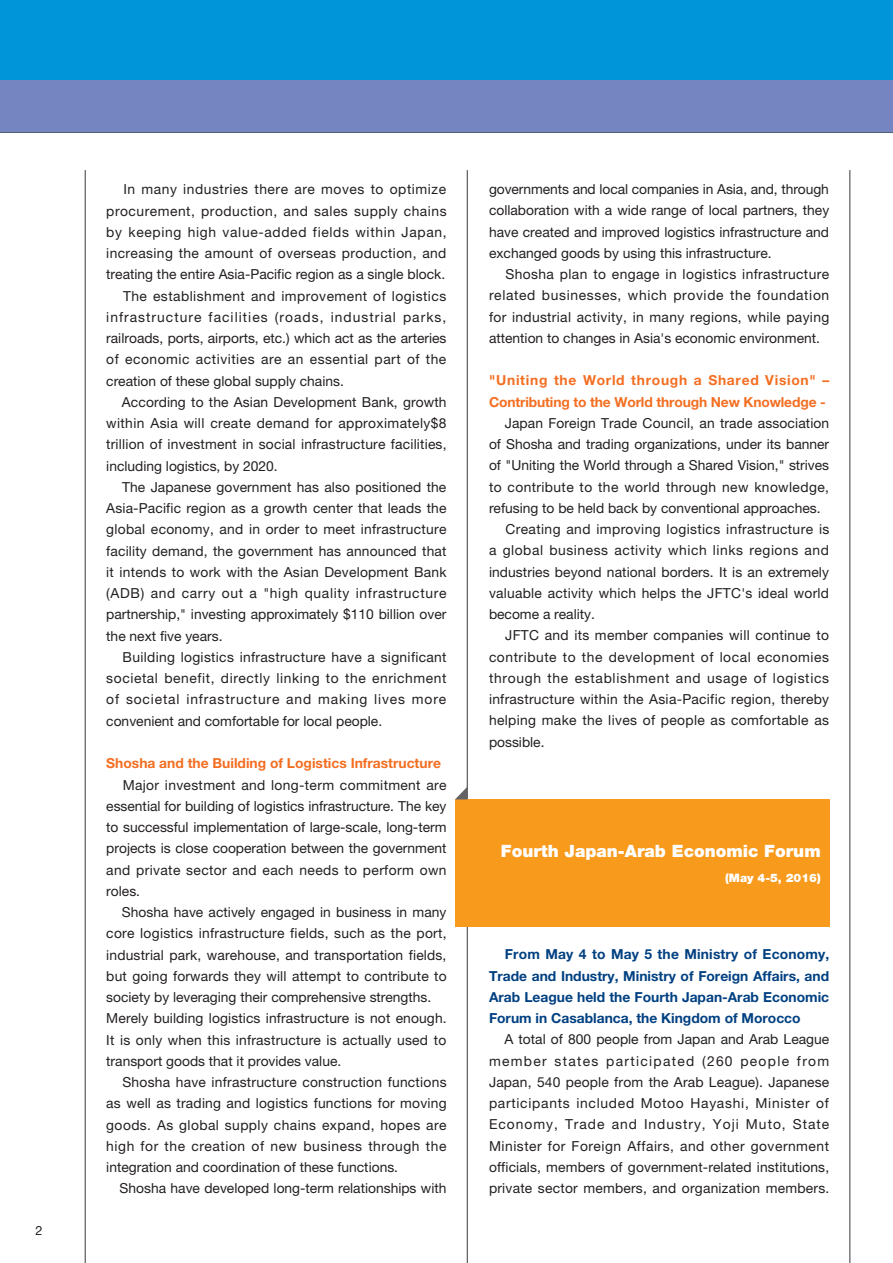
<style>
.page{position:relative;width:893px;height:1263px;background:#fff}
.page>*{position:absolute;margin:0;border:0;box-sizing:border-box;transform-origin:0 0}
.t1{font:900 16.95px "Helvetica Neue LT Std";color:#fff}
.t2{font:13.8px/21.3px "Helvetica Neue LT Std";letter-spacing:.015em;color:#231f20;text-align:justify}
.t3{font:13.8px "Helvetica Neue LT Std";letter-spacing:.04em;color:#231f20}
.t4{font:700 13.8px/21.3px "Helvetica Neue LT Std";color:#014081;text-align:justify}
.t5{font:13.8px "Helvetica Neue LT Std";letter-spacing:.05em;color:#231f20}
.t6{font:700 13.8px/21.3px "Helvetica Neue LT Std";color:#f36e21}
.t7{font:13.8px "Helvetica Neue LT Std";letter-spacing:.075em;color:#231f20}
.t8{font:13.8px "Helvetica Neue LT Std";letter-spacing:.045em;color:#231f20}
.t9{font:13.8px "Helvetica Neue LT Std";letter-spacing:.06em;color:#231f20}
.t10{font:13.8px "Helvetica Neue LT Std";letter-spacing:.035em;color:#231f20}
.t11{font:12.75px "Helvetica Neue LT Std";color:#231f20}
.t12{font:900 11.7px "Helvetica Neue LT Std";color:#fff}
</style>
<div class="page">
<div style="left:0;top:0;width:893px;height:103px;background:#0095d9"></div>
<div style="left:0;top:81px;width:893px;height:51px;background:#7585c1"></div>
<hr style="left:467px;top:170px;width:1px;height:1093px;background:#636366">
<hr style="left:85px;top:170px;width:1px;height:1093px;background:#636366">
<hr style="left:849px;top:170px;width:1px;height:1093px;background:#636366">
<div style="left:455px;top:799px;width:374px;height:128px;background:#f89a1c"></div>
<svg style="left:455px;top:787px;width:12px;height:12px"></svg>
<p class="t11" style="left:35px;top:1223px;width:9px">2</p>
<p class="t3" style="left:123px;top:181px;width:324px">In many industries there are moves to optimize</p>
<p class="t3" style="left:106px;top:202px;width:342px">procurement, production, and sales supply chains</p>
<p class="t5" style="left:106px;top:224px;width:342px">by keeping high value-added fields within Japan,</p>
<p class="t2" style="left:106px;top:242px;width:342px">increasing the amount of overseas production, and</p>
<p class="t2" style="left:106px;top:264px;width:340px">treating the entire Asia-Pacific region as a single block.</p>
<p class="t10" style="left:123px;top:287px;width:325px">The establishment and improvement of logistics</p>
<p class="t7" style="left:106px;top:309px;width:342px">infrastructure facilities (roads, industrial parks,</p>
<p class="t2" style="left:106px;top:327px;width:342px">railroads, ports, airports, etc.) which act as the arteries</p>
<p class="t3" style="left:106px;top:351px;width:342px">of economic activities are an essential part of the</p>
<p class="t2" style="left:106px;top:370px;width:239px">creation of these global supply chains.</p>
<p class="t2" style="left:122px;top:391px;width:326px">According to the Asian Development Bank, growth</p>
<p class="t2" style="left:106px;top:412px;width:342px">within Asia will create demand for approximately$8</p>
<p class="t2" style="left:106px;top:434px;width:342px">trillion of investment in social infrastructure facilities,</p>
<p class="t2" style="left:106px;top:455px;width:173px">including logistics, by 2020.</p>
<p class="t2" style="left:122px;top:476px;width:326px">The Japanese government has also positioned the</p>
<p class="t2" style="left:106px;top:497px;width:342px">Asia-Pacific region as a growth center that leads the</p>
<p class="t2" style="left:106px;top:519px;width:342px">global economy, and in order to meet infrastructure</p>
<p class="t2" style="left:106px;top:540px;width:342px">facility demand, the government has announced that</p>
<p class="t2" style="left:106px;top:561px;width:342px">it intends to work with the Asian Development Bank</p>
<p class="t5" style="left:106px;top:585px;width:342px">(ADB) and carry out a "high quality infrastructure</p>
<p class="t2" style="left:106px;top:604px;width:342px">partnership," investing approximately $110 billion over</p>
<p class="t2" style="left:106px;top:625px;width:118px">the next five years.</p>
<p class="t2" style="left:123px;top:646px;width:326px">Building logistics infrastructure have a significant</p>
<p class="t8" style="left:106px;top:670px;width:342px">societal benefit, directly linking to the enrichment</p>
<p class="t9" style="left:106px;top:691px;width:341px">of societal infrastructure and making lives more</p>
<p class="t2" style="left:106px;top:710px;width:277px">convenient and comfortable for local people.</p>
<p class="t6" style="left:106px;top:752px;width:336px">Shosha and the Building of Logistics Infrastructure</p>
<p class="t2" style="left:106px;top:774px;width:342px;text-indent:16px">Major investment and long-term commitment are essential for building of logistics infrastructure. The key to successful implementation of large-scale, long-term projects is close cooperation between the government and private sector and each needs to perform own roles.</p>
<p class="t2" style="left:106px;top:901px;width:342px;text-align:left;text-indent:15px">Shosha have actively engaged in business in many core logistics infrastructure fields, such as the port, industrial park, warehouse, and transportation fields, but going forwards they will attempt to contribute to society by leveraging their comprehensive strengths.<br>Merely building logistics infrastructure is not enough.<br>It is only when this infrastructure is actually used to transport goods that it provides value.</p>
<p class="t2" style="left:106px;top:1071px;width:342px;text-indent:16px">Shosha have infrastructure construction functions as well as trading and logistics functions for moving goods. As global supply chains expand, hopes are high for the creation of new business through the integration and coordination of these functions.</p>
<p class="t2" style="left:120px;top:1177px;width:328px">Shosha have developed long-term relationships with</p>
<p class="t2" style="left:489px;top:178px;width:342px">governments and local companies in Asia, and, through collaboration with a wide range of local partners, they have created and improved logistics infrastructure and exchanged goods by using this infrastructure.</p>
<p class="t2" style="left:489px;top:263px;width:342px;text-indent:16px">Shosha plan to engage in logistics infrastructure related businesses, which provide the foundation for industrial activity, in many regions, while paying attention to changes in Asia's economic environment.</p>
<p class="t6" style="left:489px;top:369px;width:342px">"Uniting the World through a Shared Vision" –<br>Contributing to the World through New Knowledge -</p>
<p class="t2" style="left:505px;top:412px;width:326px">Japan Foreign Trade Council, an trade association</p>
<p class="t2" style="left:489px;top:433px;width:342px">of Shosha and trading organizations, under its banner</p>
<p class="t2" style="left:489px;top:455px;width:342px">of "Uniting the World through a Shared Vision," strives</p>
<p class="t2" style="left:489px;top:476px;width:341px">to contribute to the world through new knowledge,</p>
<p class="t2" style="left:489px;top:497px;width:333px">refusing to be held back by conventional approaches.</p>
<p class="t2" style="left:505px;top:518px;width:325px">Creating and improving logistics infrastructure is</p>
<p class="t3" style="left:489px;top:542px;width:341px">a global business activity which links regions and</p>
<p class="t2" style="left:489px;top:561px;width:341px">industries beyond national borders. It is an extremely</p>
<p class="t2" style="left:489px;top:582px;width:342px">valuable activity which helps the JFTC's ideal world</p>
<p class="t2" style="left:489px;top:603px;width:107px">become a reality.</p>
<p class="t2" style="left:505px;top:625px;width:325px">JFTC and its member companies will continue to</p>
<p class="t3" style="left:489px;top:648px;width:342px">contribute to the development of local economies</p>
<p class="t5" style="left:489px;top:670px;width:342px">through the establishment and usage of logistics</p>
<p class="t2" style="left:489px;top:688px;width:342px">infrastructure within the Asia-Pacific region, thereby</p>
<p class="t2" style="left:489px;top:710px;width:341px">helping make the lives of people as comfortable as</p>
<p class="t2" style="left:489px;top:731px;width:57px">possible.</p>
<p class="t1" style="left:501px;top:840px;width:321px">Fourth Japan-Arab Economic Forum</p>
<p class="t12" style="left:725px;top:871px;width:97px">(May 4-5, 2016)</p>
<p class="t4" style="left:489px;top:943px;width:342px;text-indent:16px">From May 4 to May 5 the Ministry of Economy, Trade and Industry, Ministry of Foreign Affairs, and Arab League held the Fourth Japan-Arab Economic Forum in Casablanca, the Kingdom of Morocco</p>
<p class="t2" style="left:489px;top:1028px;width:342px;text-indent:15px">A total of 800 people from Japan and Arab League member states participated (260 people from Japan, 540 people from the Arab League). Japanese participants included Motoo Hayashi, Minister of Economy, Trade and Industry, Yoji Muto, State Minister for Foreign Affairs, and other government officials, members of government-related institutions, private sector members, and organization members.</p>
</div>
